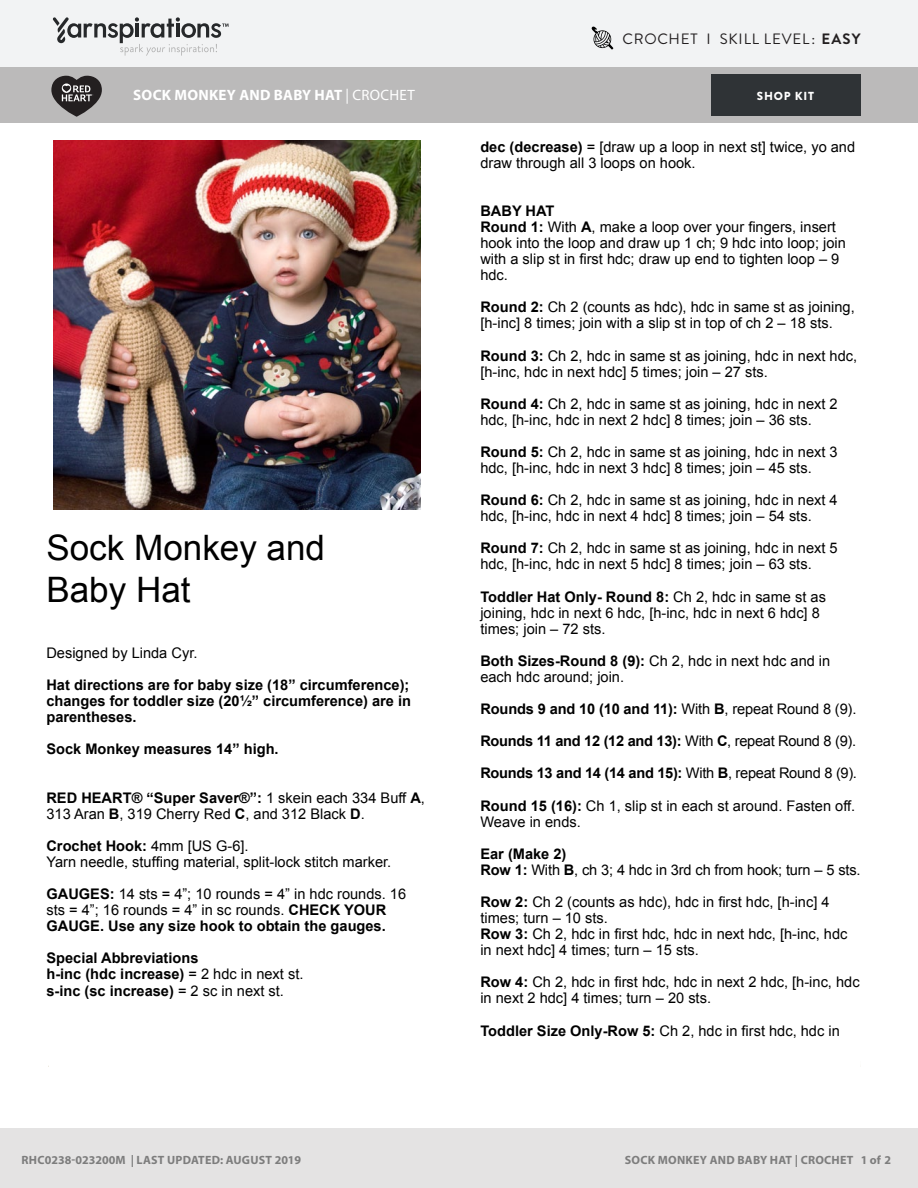
<style>
.page{position:relative;width:918px;height:1188px;background:#fff}
.page>*{position:absolute;margin:0;border:0;box-sizing:border-box;transform-origin:0 0}
.t1{font:35.1px/42.2px "Arial";color:#000}
.Pattern_Title{font:700 15px "Myriad Pro";letter-spacing:.02em;color:#fff}
.Skill_Level{font:15px "Brandon Grotesque";letter-spacing:.05em;color:#231f20}
.t2{font:14.55px/16px "Arial";color:#000}
.t3{font:700 14.55px/16px "Arial";color:#000;text-align:justify}
.t4{font:700 14.55px "Arial";letter-spacing:-.02em;color:#000}
.t5{font:700 12px "Myriad Pro";letter-spacing:.02em;color:#7d7d7d}
.t6{font:900 11.7px "Brandon Grotesque";letter-spacing:.065em;color:#fff}
.s1{font-weight:700}
.s2{font-weight:400}
</style>
<div class="page">
<div style="left:0;top:0;width:918px;height:68px;background:#f2f3f4"></div>
<div style="left:0;top:68px;width:918px;height:55px;background:#bbbaba"></div>
<svg style="left:53px;top:17px;width:176px;height:39px"></svg>
<div style="left:711px;top:74px;width:150px;height:42px;background:#2f3336"></div>
<svg style="left:51px;top:76px;width:51px;height:41px"></svg>
<div style="left:0;top:1128px;width:918px;height:60px;background:#e4e3e3"></div>
<img style="left:54px;top:141px;width:366px;height:368px">
<svg style="left:591px;top:26px;width:22px;height:24px"></svg>
<p class="Skill_Level" style="left:623px;top:29px;width:239px">CROCHET I SKILL LEVEL: <span class="s1">EASY</span></p>
<p class="Pattern_Title" style="left:133px;top:85px;width:283px">SOCK MONKEY AND BABY HAT <span class="s2">| CROCHET</span></p>
<p class="t6" style="left:757px;top:88px;width:59px">SHOP KIT</p>
<p class="t1" style="left:46px;top:526px;width:280px">Sock Monkey and<br>Baby Hat</p>
<p class="t2" style="left:46px;top:645px;width:153px">Designed by Linda Cyr.</p>
<p class="t3" style="left:46px;top:677px;width:366px">Hat directions are for baby size (18” circumference); changes for toddler size (20½” circumference) are in parentheses.</p>
<p class="t3" style="left:46px;top:741px;width:234px">Sock Monkey measures 14” high.</p>
<p class="t2" style="left:46px;top:790px;width:380px"><span class="s1">RED HEART® “Super Saver®”:</span> 1 skein each 334 Buff <span class="s1">A</span>,<br>313 Aran <span class="s1">B</span>, 319 Cherry Red <span class="s1">C</span>, and 312 Black <span class="s1">D</span>.</p>
<p class="t2" style="left:46px;top:838px;width:346px"><span class="s1">Crochet Hook:</span> 4mm [US G-6].<br>Yarn needle, stuffing material, split-lock stitch marker.</p>
<p class="t2" style="left:46px;top:886px;width:361px"><span class="s1">GAUGES:</span> 14 sts = 4”; 10 rounds = 4” in hdc rounds. 16 sts = 4”; 16 rounds = 4” in sc rounds. <span class="s1">CHECK YOUR<br>GAUGE. Use any size hook to obtain the gauges.</span></p>
<p class="t3" style="left:46px;top:950px;width:259px;text-align:left">Special Abbreviations<br>h-inc (hdc increase) <span class="s2">= 2 hdc in next st. </span>s-inc (sc increase) <span class="s2">= 2 sc in next st.</span></p>
<p class="t2" style="left:480px;top:138px;width:376px"><span class="s1">dec (decrease)</span> = [draw up a loop in next st] twice, yo and draw through all 3 loops on hook.</p>
<p class="t2" style="left:480px;top:203px;width:367px"><span class="s1">BABY HAT<br>Round 1:</span> With <span class="s1">A</span>, make a loop over your fingers, insert hook into the loop and draw up 1 ch; 9 hdc into loop; join with a slip st in first hdc; draw up end to tighten loop – 9 hdc.</p>
<p class="t2" style="left:480px;top:299px;width:376px"><span class="s1">Round 2:</span> Ch 2 (counts as hdc), hdc in same st as joining, [h-inc] 8 times; join with a slip st in top of ch 2 – 18 sts.</p>
<p class="t2" style="left:480px;top:347px;width:378px"><span class="s1">Round 3:</span> Ch 2, hdc in same st as joining, hdc in next hdc, [h-inc, hdc in next hdc] 5 times; join – 27 sts.</p>
<p class="t2" style="left:480px;top:396px;width:359px"><span class="s1">Round 4:</span> Ch 2, hdc in same st as joining, hdc in next 2 hdc, [h-inc, hdc in next 2 hdc] 8 times; join – 36 sts.</p>
<p class="t2" style="left:480px;top:444px;width:359px"><span class="s1">Round 5:</span> Ch 2, hdc in same st as joining, hdc in next 3 hdc, [h-inc, hdc in next 3 hdc] 8 times; join – 45 sts.</p>
<p class="t2" style="left:480px;top:492px;width:359px"><span class="s1">Round 6:</span> Ch 2, hdc in same st as joining, hdc in next 4 hdc, [h-inc, hdc in next 4 hdc] 8 times; join – 54 sts.</p>
<p class="t2" style="left:480px;top:540px;width:359px"><span class="s1">Round 7:</span> Ch 2, hdc in same st as joining, hdc in next 5 hdc, [h-inc, hdc in next 5 hdc] 8 times; join – 63 sts.</p>
<p class="t2" style="left:480px;top:588px;width:347px"><span class="s1">Toddler Hat Only- Round 8:</span> Ch 2, hdc in same st as joining, hdc in next 6 hdc, [h-inc, hdc in next 6 hdc] 8 times; join – 72 sts.</p>
<p class="t2" style="left:480px;top:653px;width:351px"><span class="s1">Both Sizes-Round 8 (9):</span> Ch 2, hdc in next hdc and in each hdc around; join.</p>
<p class="t3" style="left:480px;top:701px;width:378px">Rounds 9 and 10 (10 and 11): <span class="s2">With</span> B<span class="s2">, repeat Round 8 (9).</span></p>
<p class="t4" style="left:480px;top:733px;width:377px">Rounds 11 and 12 (12 and 13): <span class="s2">With</span> C<span class="s2">, repeat Round 8 (9).</span></p>
<p class="t4" style="left:480px;top:765px;width:378px">Rounds 13 and 14 (14 and 15): <span class="s2">With</span> B<span class="s2">, repeat Round 8 (9).</span></p>
<p class="t2" style="left:480px;top:797px;width:376px"><span class="s1">Round 15 (16):</span> Ch 1, slip st in each st around. Fasten off.<br>Weave in ends.</p>
<p class="t2" style="left:480px;top:846px;width:382px"><span class="s1">Ear (Make 2)<br>Row 1:</span> With <span class="s1">B</span>, ch 3; 4 hdc in 3rd ch from hook; turn – 5 sts.</p>
<p class="t2" style="left:480px;top:894px;width:369px"><span class="s1">Row 2:</span> Ch 2 (counts as hdc), hdc in first hdc, [h-inc] 4 times; turn – 10 sts.<br><span class="s1">Row 3:</span> Ch 2, hdc in first hdc, hdc in next hdc, [h-inc, hdc in next hdc] 4 times; turn – 15 sts.</p>
<p class="t2" style="left:480px;top:974px;width:381px"><span class="s1">Row 4:</span> Ch 2, hdc in first hdc, hdc in next 2 hdc, [h-inc, hdc in next 2 hdc] 4 times; turn – 20 sts.</p>
<p class="t2" style="left:480px;top:1022px;width:361px"><span class="s1">Toddler Size Only-Row 5:</span> Ch 2, hdc in first hdc, hdc in</p>
<p class="t5" style="left:22px;top:1152px;width:281px">RHC0238-023200M | LAST UPDATED: AUGUST 2019</p>
<p class="t5" style="left:625px;top:1152px;width:268px">SOCK MONKEY AND BABY HAT | CROCHET 1 of 2</p>
</div>
